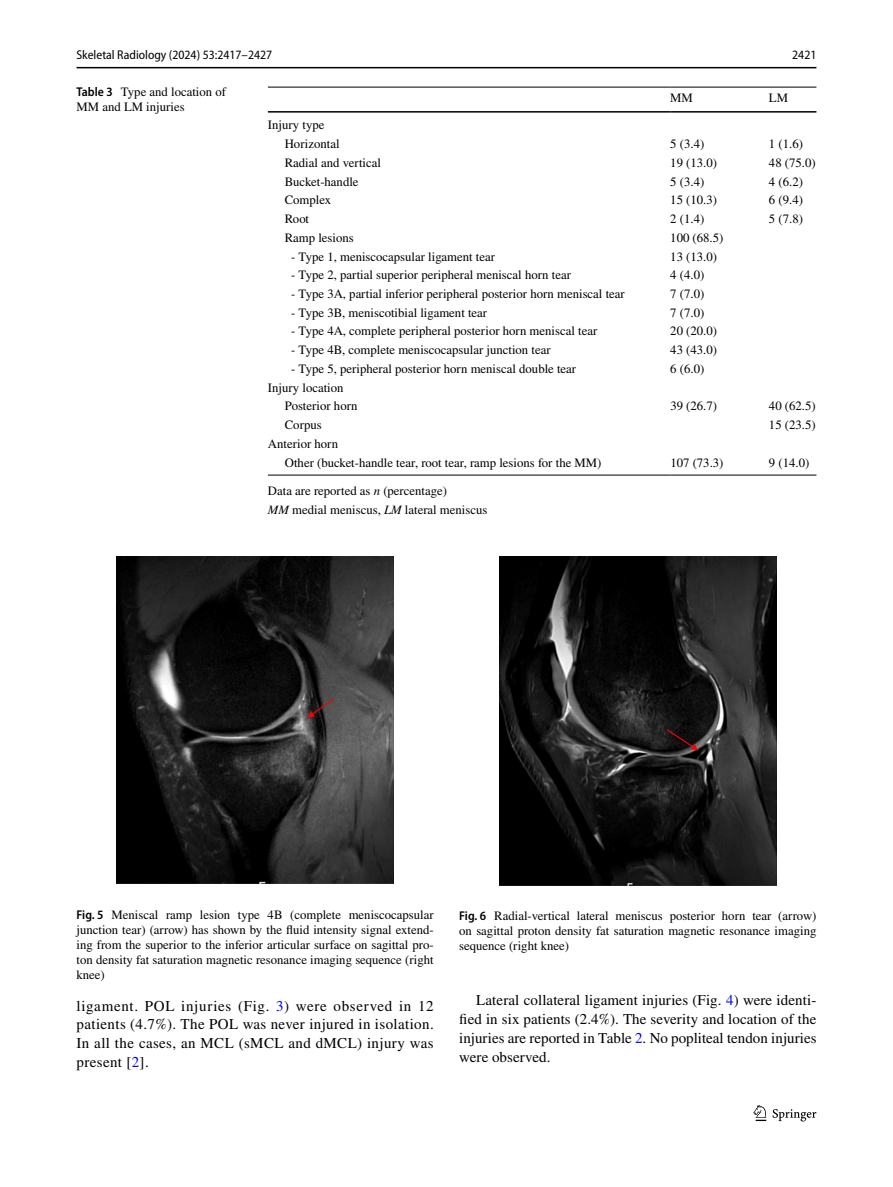
<style>
.page{position:relative;width:893px;height:1187px;background:#fff}
.page>*{position:absolute;margin:0;border:0;box-sizing:border-box;transform-origin:0 0}
.t1{font:15px/18.8px "STIX";letter-spacing:.025em;color:#000;text-align:justify}
.t2{font:12.75px/15px "STIX";color:#000}
.t3{font:semi-condensed 12.75px "Myriad Pro";color:#000}
.s1{font-family:"Myriad Pro";font-weight:600;font-stretch:semi-condensed}
.s2{font-style:italic}
.s3{color:#00f}
</style>
<div class="page">
<hr style="left:77px;top:67px;width:739px;height:1px;background:#000">
<svg style="left:753px;top:1105px;width:13px;height:15px"></svg>
<svg style="left:773px;top:1109px;width:43px;height:12px"></svg>
<hr style="left:268px;top:87px;width:402px;height:1px;background:#000">
<hr style="left:268px;top:111px;width:402px;height:2px;background:#000">
<hr style="left:670px;top:87px;width:99px;height:1px;background:#000">
<hr style="left:670px;top:111px;width:99px;height:2px;background:#000">
<hr style="left:769px;top:87px;width:47px;height:1px;background:#000">
<hr style="left:769px;top:111px;width:47px;height:2px;background:#000">
<hr style="left:268px;top:474px;width:402px;height:1px;background:#000">
<hr style="left:670px;top:474px;width:99px;height:1px;background:#000">
<hr style="left:769px;top:474px;width:47px;height:1px;background:#000">
<img style="left:117px;top:556px;width:276px;height:327px">
<svg style="left:307px;top:698px;width:27px;height:19px"></svg>
<img style="left:500px;top:556px;width:276px;height:329px">
<svg style="left:667px;top:729px;width:31px;height:21px"></svg>
<p class="t3" style="left:77px;top:48px;width:197px">Skeletal Radiology (2024) 53:2417–2427</p>
<p class="t3" style="left:792px;top:48px;width:26px">2421</p>
<p class="t2" style="left:77px;top:85px;width:151px"><span class="s1">Table 3</span> Type and location of<br>MM and LM injuries</p>
<p class="t2" style="left:285px;top:117px;width:56px;line-height:18.8px;text-indent:-17px">Injury type<br>Horizontal</p>
<p class="t2" style="left:670px;top:91px;width:24px">MM</p>
<p class="t2" style="left:769px;top:91px;width:21px">LM</p>
<p class="t2" style="left:670px;top:137px;width:35px">5 (3.4)</p>
<p class="t2" style="left:769px;top:137px;width:35px">1 (1.6)</p>
<p class="t2" style="left:285px;top:156px;width:98px">Radial and vertical</p>
<p class="t2" style="left:670px;top:156px;width:48px">19 (13.0)</p>
<p class="t2" style="left:769px;top:156px;width:48px">48 (75.0)</p>
<p class="t2" style="left:285px;top:175px;width:75px">Bucket-handle</p>
<p class="t2" style="left:670px;top:175px;width:35px">5 (3.4)</p>
<p class="t2" style="left:769px;top:175px;width:35px">4 (6.2)</p>
<p class="t2" style="left:285px;top:193px;width:48px">Complex</p>
<p class="t2" style="left:670px;top:193px;width:48px">15 (10.3)</p>
<p class="t2" style="left:769px;top:193px;width:35px">6 (9.4)</p>
<p class="t2" style="left:285px;top:212px;width:26px">Root</p>
<p class="t2" style="left:670px;top:212px;width:35px">2 (1.4)</p>
<p class="t2" style="left:769px;top:212px;width:35px">5 (7.8)</p>
<p class="t2" style="left:285px;top:231px;width:71px">Ramp lesions</p>
<p class="t2" style="left:670px;top:231px;width:55px">100 (68.5)</p>
<p class="t2" style="left:291px;top:249px;width:205px">- Type 1, meniscocapsular ligament tear</p>
<p class="t2" style="left:670px;top:249px;width:48px">13 (13.0)</p>
<p class="t2" style="left:291px;top:268px;width:281px">- Type 2, partial superior peripheral meniscal horn tear</p>
<p class="t2" style="left:670px;top:268px;width:35px">4 (4.0)</p>
<p class="t2" style="left:291px;top:287px;width:335px">- Type 3A, partial inferior peripheral posterior horn meniscal tear</p>
<p class="t2" style="left:670px;top:287px;width:35px">7 (7.0)</p>
<p class="t2" style="left:291px;top:306px;width:198px">- Type 3B, meniscotibial ligament tear</p>
<p class="t2" style="left:670px;top:306px;width:35px">7 (7.0)</p>
<p class="t2" style="left:291px;top:324px;width:308px">- Type 4A, complete peripheral posterior horn meniscal tear</p>
<p class="t2" style="left:670px;top:324px;width:48px">20 (20.0)</p>
<p class="t2" style="left:291px;top:343px;width:261px">- Type 4B, complete meniscocapsular junction tear</p>
<p class="t2" style="left:670px;top:343px;width:48px">43 (43.0)</p>
<p class="t2" style="left:291px;top:362px;width:287px">- Type 5, peripheral posterior horn meniscal double tear</p>
<p class="t2" style="left:670px;top:362px;width:35px">6 (6.0)</p>
<p class="t2" style="left:285px;top:379px;width:74px;line-height:18.8px;text-indent:-17px">Injury location<br>Posterior horn</p>
<p class="t2" style="left:670px;top:399px;width:48px">39 (26.7)</p>
<p class="t2" style="left:769px;top:399px;width:48px">40 (62.5)</p>
<p class="t2" style="left:285px;top:418px;width:39px">Corpus</p>
<p class="t2" style="left:769px;top:418px;width:48px">15 (23.5)</p>
<p class="t2" style="left:285px;top:435px;width:318px;line-height:18.8px;text-indent:-17px">Anterior horn<br>Other (bucket-handle tear, root tear, ramp lesions for the MM)</p>
<p class="t2" style="left:670px;top:455px;width:55px">107 (73.3)</p>
<p class="t2" style="left:769px;top:455px;width:42px">9 (14.0)</p>
<p class="t2" style="left:268px;top:482px;width:221px;line-height:19.2px">Data are reported as <span class="s2">n</span> (percentage)<br><span class="s2">MM</span> medial meniscus, <span class="s2">LM</span> lateral meniscus</p>
<p class="t2" style="left:77px;top:907px;width:359px;text-align:justify"><span class="s1">Fig. 5</span> Meniscal ramp lesion type 4B (complete meniscocapsular junction tear) (arrow) has shown by the fluid intensity signal extend&shy;ing from the superior to the inferior articular surface on sagittal pro&shy;ton density fat saturation magnetic resonance imaging sequence (right knee)</p>
<p class="t2" style="left:459px;top:909px;width:359px;text-align:justify"><span class="s1">Fig. 6</span> Radial-vertical lateral meniscus posterior horn tear (arrow) on sagittal proton density fat saturation magnetic resonance imaging sequence (right knee)</p>
<p class="t1" style="left:77px;top:997px;width:359px">ligament. POL injuries (Fig. <span class="s3">3</span>) were observed in 12 patients (4.7%). The POL was never injured in isolation.<br>In all the cases, an MCL (sMCL and dMCL) injury was present [<span class="s3">2</span>].</p>
<p class="t1" style="left:459px;top:991px;width:359px;text-indent:17px">Lateral collateral ligament injuries (Fig. <span class="s3">4</span>) were identi&shy;fied in six patients (2.4%). The severity and location of the injuries are reported in Table <span class="s3">2</span>. No popliteal tendon injuries were observed.</p>
</div>
